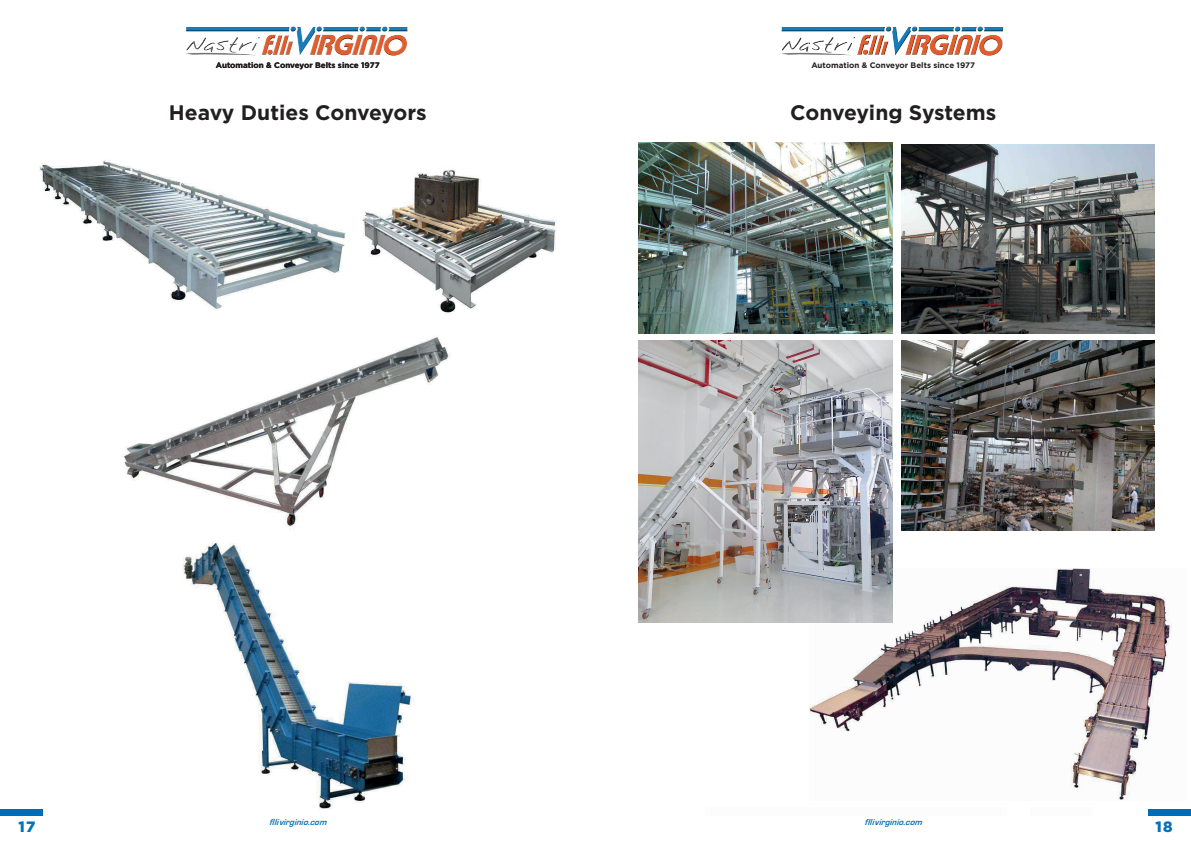
<style>
.page{position:relative;width:1191px;height:842px;background:#fff}
.page>*{position:absolute;margin:0;border:0;box-sizing:border-box;transform-origin:0 0}
.t1{font:700 21px "Gotham";color:#231f20}
.t2{font:900 15px "Gotham";color:#0072bc}
.t3{font:italic 700 9px "Eurostile";color:#0072bc}
.t4{font:700 8px "Gotham";color:#231f20}
</style>
<div class="page">
<div style="left:0;top:809px;width:43px;height:7px;background:#006cb3"></div>
<img style="left:122px;top:337px;width:327px;height:193px">
<img style="left:39px;top:160px;width:307px;height:150px">
<img style="left:362px;top:169px;width:194px;height:145px">
<img style="left:183px;top:542px;width:231px;height:267px">
<img style="left:638px;top:142px;width:255px;height:191px">
<img style="left:902px;top:144px;width:252px;height:189px">
<svg style="left:186px;top:26px;width:221px;height:30px"></svg>
<svg style="left:781px;top:26px;width:222px;height:30px"></svg>
<img style="left:902px;top:341px;width:252px;height:190px">
<img style="left:810px;top:568px;width:362px;height:232px">
<img style="left:638px;top:340px;width:254px;height:282px">
<div style="left:1148px;top:809px;width:43px;height:7px;background:#006cb3"></div>
<p class="t4" style="left:216px;top:61px;width:165px">Automation &amp; Conveyor Belts since 1977</p>
<p class="t4" style="left:811px;top:61px;width:165px">Automation &amp; Conveyor Belts since 1977</p>
<h1 class="t1" style="left:169px;top:101px;width:259px">Heavy Duties Conveyors</h1>
<h1 class="t1" style="left:790px;top:101px;width:208px">Conveying Systems</h1>
<h2 class="t2" style="left:18px;top:818px;width:19px">17</h2>
<p class="t3" style="left:269px;top:817px;width:62px">fllivirginio.com</p>
<p class="t3" style="left:864px;top:817px;width:62px">fllivirginio.com</p>
<h2 class="t2" style="left:1155px;top:818px;width:19px">18</h2>
</div>
